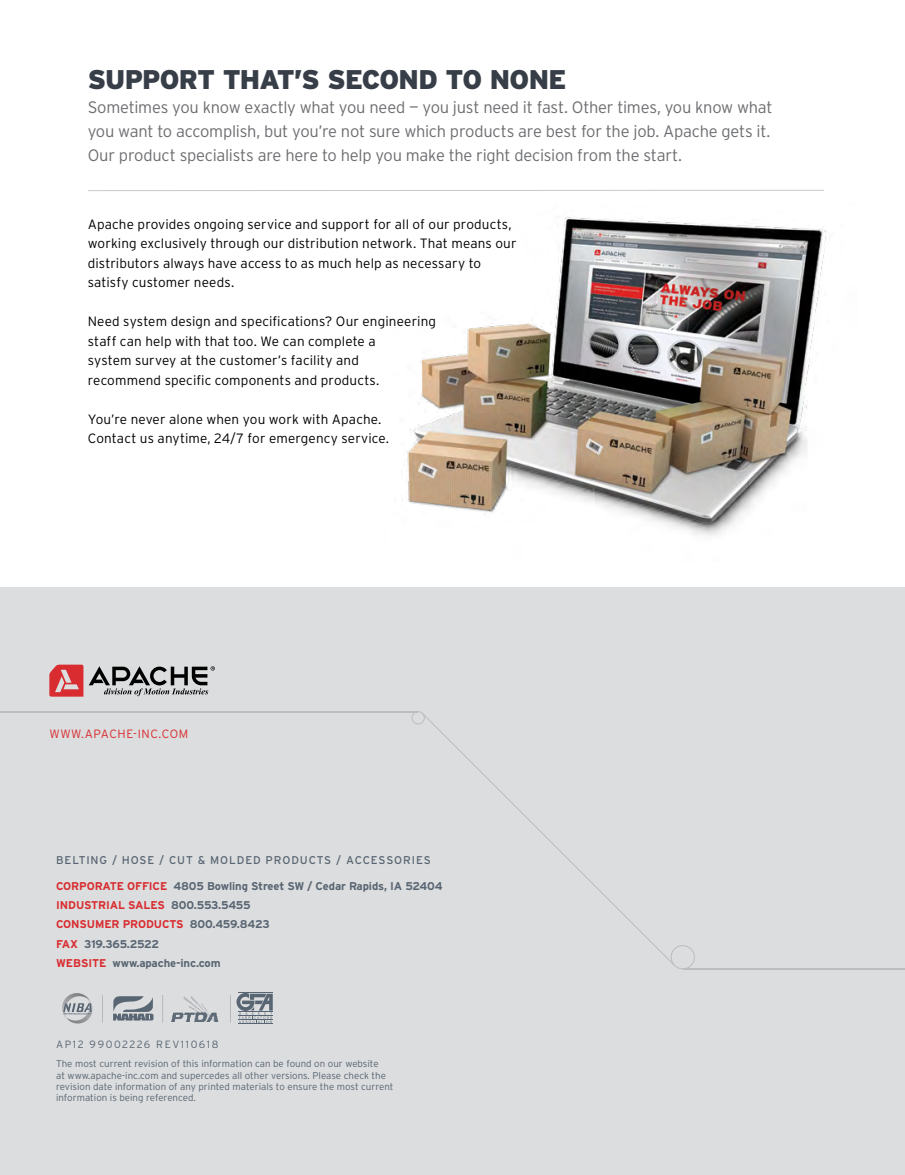
<style>
.page{position:relative;width:905px;height:1175px;background:#fff}
.page>*{position:absolute;margin:0;border:0;box-sizing:border-box;transform-origin:0 0}
.t1{font:900 27px "Interstate";letter-spacing:-.03em;color:#373e48}
.t2{font:300 16.5px/24px "Interstate";letter-spacing:-.015em;color:#6d6e71}
.t3{font:300 13.5px/19.5px "Interstate";letter-spacing:.01em;color:#000}
.t4{font:300 12px "Interstate";letter-spacing:.05em;color:#d82c30}
.t5{font:700 11.25px/19.4px "Interstate";letter-spacing:-.01em;color:#586572}
.t6{font:11.25px "Interstate";letter-spacing:.08em;color:#586572}
.t7{font:300 10.5px "Interstate";letter-spacing:.15em;color:#586572}
.t8{font:300 9.75px/11.2px "Interstate";color:#586572}
.s1{color:#d82c30}
</style>
<div class="page">
<div style="left:0;top:587px;width:904px;height:587px;background:#dcddde"></div>
<svg style="left:673px;top:945px;width:22px;height:24px"></svg>
<hr style="left:0;top:711px;width:418px;height:1px;background:#bbbdc0">
<svg style="left:411px;top:711px;width:11px;height:13px"></svg>
<svg style="left:422px;top:713px;width:253px;height:252px"></svg>
<hr style="left:682px;top:968px;width:222px;height:1px;background:#bbbdc0">
<svg style="left:49px;top:664px;width:34px;height:32px"></svg>
<svg style="left:89px;top:666px;width:126px;height:30px"></svg>
<img style="left:407px;top:217px;width:419px;height:319px">
<hr style="left:88px;top:190px;width:736px;height:1px;background:#c7c8ca">
<hr style="left:238px;top:992px;width:34px;height:1px;background:#586572">
<hr style="left:238px;top:1023px;width:34px;height:1px;background:#586572">
<svg style="left:230px;top:993px;width:42px;height:30px"></svg>
<img style="left:172px;top:996px;width:47px;height:25px">
<svg style="left:162px;top:995px;width:1px;height:27px"></svg>
<svg style="left:102px;top:995px;width:1px;height:27px"></svg>
<svg style="left:62px;top:993px;width:30px;height:30px"></svg>
<svg style="left:113px;top:996px;width:40px;height:24px"></svg>
<h1 class="t1" style="left:88px;top:63px;width:480px">SUPPORT THAT’S SECOND TO NONE</h1>
<p class="t2" style="left:88px;top:95px;width:686px">Sometimes you know exactly what you need — you just need it fast. Other times, you know what you want to accomplish, but you’re not sure which products are best for the job. Apache gets it.<br>Our product specialists are here to help you make the right decision from the start.</p>
<p class="t3" style="left:88px;top:214px;width:430px">Apache provides ongoing service and support for all of our products, working exclusively through our distribution network. That means our distributors always have access to as much help as necessary to satisfy customer needs.</p>
<p class="t3" style="left:88px;top:311px;width:350px">Need system design and specifications? Our engineering staff can help with that too. We can complete a<br>system survey at the customer’s facility and<br>recommend specific components and products.</p>
<p class="t3" style="left:88px;top:409px;width:303px">You’re never alone when you work with Apache.<br>Contact us anytime, 24/7 for emergency service.</p>
<p class="t4" style="left:49px;top:726px;width:140px">WWW.APACHE-INC.COM</p>
<p class="t6" style="left:56px;top:853px;width:376px">BELTING / HOSE / CUT &amp; MOLDED PRODUCTS / ACCESSORIES</p>
<p class="t5" style="left:56px;top:876px;width:388px"><span class="s1">CORPORATE OFFICE</span> 4805 Bowling Street SW / Cedar Rapids, IA 52404<br><span class="s1">INDUSTRIAL SALES</span> 800.553.5455<br><span class="s1">CONSUMER PRODUCTS</span> 800.459.8423<br><span class="s1">FAX</span> 319.365.2522<br><span class="s1">WEBSITE</span> www.apache-inc.com</p>
<p class="t7" style="left:56px;top:1037px;width:164px">AP12 99002226 REV110618</p>
<p class="t8" style="left:56px;top:1058px;width:339px">The most current revision of this information can be found on our website<br>at www.apache-inc.com and supercedes all other versions. Please check the revision date information of any printed materials to ensure the most current information is being referenced.</p>
</div>
